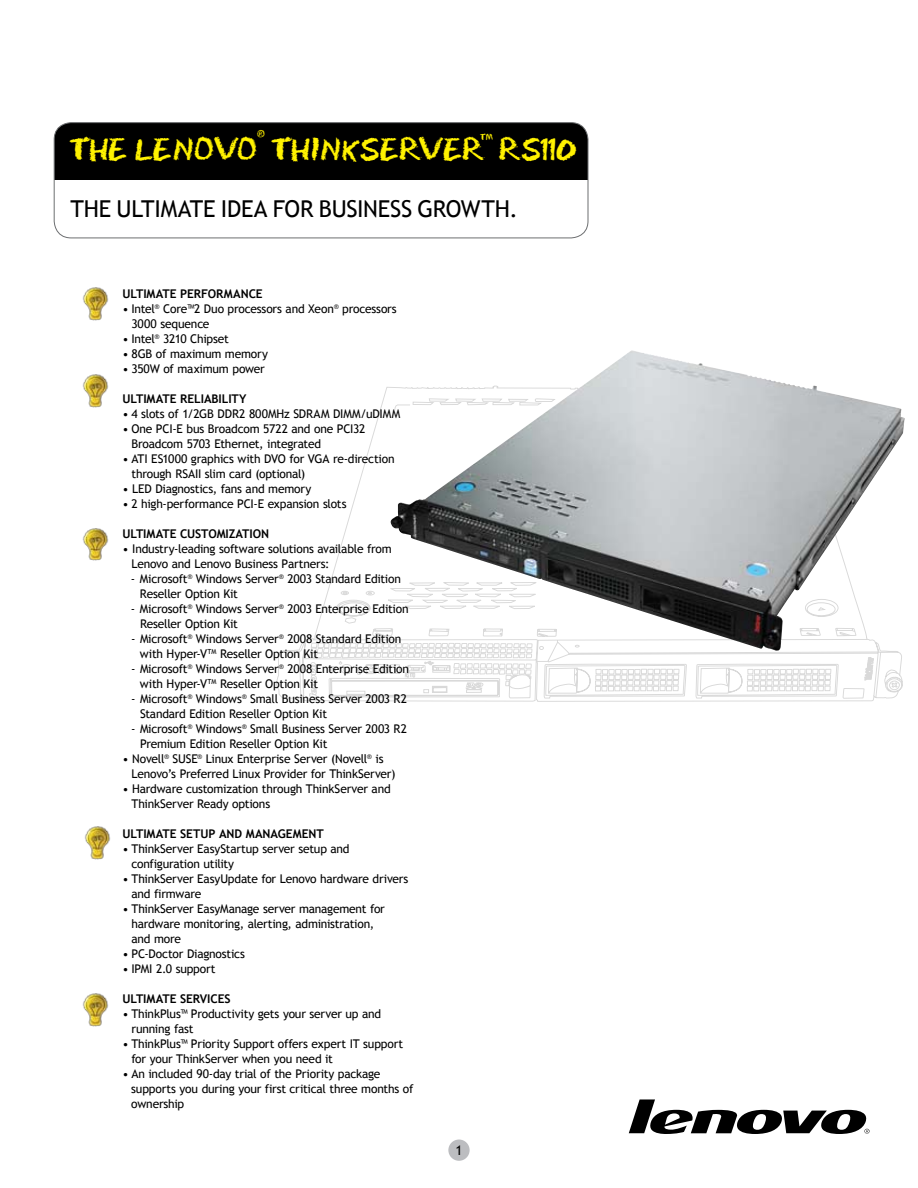
<style>
.page{position:relative;width:918px;height:1188px;background:#fff}
.page>*{position:absolute;margin:0;border:0;box-sizing:border-box;transform-origin:0 0}
.t1{font:31.5px "Ideas";letter-spacing:-.025em;color:#fff200}
.t2{font:23.25px "Trebuchet MS";letter-spacing:-.01em;color:#000}
.t3{font:13.5px "Trebuchet MS";color:#000}
.t4{font:12px/15px "Trebuchet MS";letter-spacing:-.02em;color:#000}
.t5{font:700 12px "Trebuchet MS";letter-spacing:-.005em;color:#000}
</style>
<div class="page">
<svg style="left:276px;top:387px;width:627px;height:315px"></svg>
<svg style="left:329px;top:602px;width:510px;height:100px"></svg>
<svg style="left:309px;top:657px;width:566px;height:42px"></svg>
<img style="left:391px;top:350px;width:514px;height:302px">
<div style="left:54px;top:123px;width:534px;height:56px;background:#000"></div>
<div style="left:54px;top:122px;width:534px;height:116px;border:1px solid #6d6f71;border-radius:17px"></div>
<svg style="left:629px;top:1099px;width:241px;height:35px"></svg>
<img style="left:83px;top:287px;width:26px;height:34px">
<img style="left:83px;top:374px;width:26px;height:34px">
<img style="left:82px;top:528px;width:27px;height:33px">
<img style="left:85px;top:826px;width:26px;height:34px">
<img style="left:83px;top:993px;width:26px;height:34px">
<div style="left:448px;top:1140px;width:22px;height:21px;background:#bcbdc0;border-radius:50%"></div>
<h1 class="t1" style="left:70px;top:131px;width:507px">the LENOVO<sup>®</sup> TH INKSERVER<sup>™</sup> RS110</h1>
<h2 class="t2" style="left:70px;top:196px;width:449px">THE ULTIMATE IDEA FOR BUSINESS GROWTH.</h2>
<p class="t5" style="left:123px;top:286px;width:140px">ULTIMATE PERFORMANCE</p>
<p class="t4" style="left:132px;top:301px;width:267px;text-indent:-9px">• Intel<sup>®</sup> Core™2 Duo processors and Xeon<sup>®</sup> processors<br>3000 sequence</p>
<p class="t4" style="left:123px;top:331px;width:108px">• Intel<sup>®</sup> 3210 Chipset</p>
<p class="t4" style="left:123px;top:346px;width:147px">• 8GB of maximum memory</p>
<p class="t4" style="left:123px;top:361px;width:144px">• 350W of maximum power</p>
<p class="t5" style="left:123px;top:391px;width:72px">ULTIMATE RELIA</p>
<p class="t5" style="left:212px;top:391px;width:13px">BILIT</p>
<p class="t5" style="left:239px;top:391px;width:9px">Y</p>
<p class="t4" style="left:122px;top:406px;width:279px">• 4 slots of 1/2GB DDR2 800MHz SDRAM DIMM/uDIMM</p>
<p class="t4" style="left:131px;top:421px;width:236px;text-indent:-9px">• One PCI-E bus Broadcom 5722 and one PCI32<br>Broadcom 5703 Ethernet, integrated</p>
<p class="t4" style="left:131px;top:451px;width:265px;text-indent:-9px">• ATI ES1000 graphics with DVO for VGA re-direction through RSAII slim card (optional)</p>
<p class="t4" style="left:122px;top:481px;width:190px">• LED Diagnostics, fans and memory</p>
<p class="t4" style="left:122px;top:496px;width:226px">• 2 high-performance PCI-E expansion slots</p>
<p class="t5" style="left:122px;top:526px;width:148px">ULTIMATE CUSTOMIZATI ON</p>
<p class="t4" style="left:131px;top:541px;width:262px;text-indent:-9px">• Industry-leading software solutions available from<br>Lenovo and Lenovo Business Partners:</p>
<p class="t4" style="left:140px;top:571px;width:263px;text-indent:-9px">- Microsoft<sup>®</sup> Windows Server<sup>®</sup> 2003 Standard Edition<br>Reseller Option Kit</p>
<p class="t4" style="left:140px;top:601px;width:270px;text-indent:-9px">- Microsoft<sup>®</sup> Windows Server<sup>®</sup> 2003 Enterprise Edition<br>Reseller Option Kit</p>
<p class="t4" style="left:140px;top:631px;width:263px;text-indent:-9px">- Microsoft<sup>®</sup> Windows Server<sup>®</sup> 2008 Standard Edition with Hyper-V<sup>TM</sup> Reseller Option Kit</p>
<p class="t4" style="left:140px;top:661px;width:271px;text-indent:-9px">- Microsoft<sup>®</sup> Windows Server<sup>®</sup> 2008 Enterprise Edition with Hyper-V<sup>TM</sup> Reseller Option Kit</p>
<p class="t4" style="left:140px;top:691px;width:269px;text-indent:-9px">- Microsoft<sup>®</sup> Windows<sup>®</sup> Small Business Server 2003 R2<br>Standard Edition Reseller Option Kit</p>
<p class="t4" style="left:140px;top:721px;width:269px;text-indent:-9px">- Microsoft<sup>®</sup> Windows<sup>®</sup> Small Business Server 2003 R2<br>Premium Edition Reseller Option Kit</p>
<p class="t4" style="left:132px;top:751px;width:266px;text-indent:-9px">• Novell<sup>®</sup> SUSE<sup>®</sup> Linux Enterprise Server (Novell<sup>®</sup> is<br>Lenovo’s Preferred Linux Provider for ThinkServer)</p>
<p class="t4" style="left:131px;top:781px;width:261px;text-indent:-9px">• Hardware customization through ThinkServer and<br>ThinkServer Ready options</p>
<p class="t5" style="left:122px;top:826px;width:72px">ULTIMATE SETU</p>
<p class="t5" style="left:208px;top:826px;width:86px">P AND MANAGEME</p>
<p class="t5" style="left:308px;top:826px;width:14px">NT</p>
<p class="t4" style="left:131px;top:841px;width:220px;text-indent:-9px">• ThinkServer EasyStartup server setup and configuration utility</p>
<p class="t4" style="left:131px;top:871px;width:278px;text-indent:-9px">• ThinkServer EasyUpdate for Lenovo hardware drivers and firmware</p>
<p class="t4" style="left:131px;top:901px;width:255px;text-indent:-9px">• ThinkServer EasyManage server management for hardware monitoring, alerting, administration, and more</p>
<p class="t4" style="left:122px;top:946px;width:124px">• PC-Doctor Diagnostics</p>
<p class="t4" style="left:122px;top:961px;width:95px">• IPMI 2.0 support</p>
<p class="t5" style="left:122px;top:991px;width:109px">ULTIMATE SERVICES</p>
<p class="t4" style="left:131px;top:1006px;width:251px;text-indent:-9px">• ThinkPlus™ Productivity gets your server up and running fast</p>
<p class="t4" style="left:131px;top:1036px;width:273px;text-indent:-9px">• ThinkPlus™ Priority Support offers expert IT support for your ThinkServer when you need it</p>
<p class="t4" style="left:131px;top:1066px;width:284px;text-indent:-9px">• An included 90-day trial of the Priority package supports you during your first critical three months of ownership</p>
<p class="t3" style="left:455px;top:1142px;width:9px">1</p>
</div>
